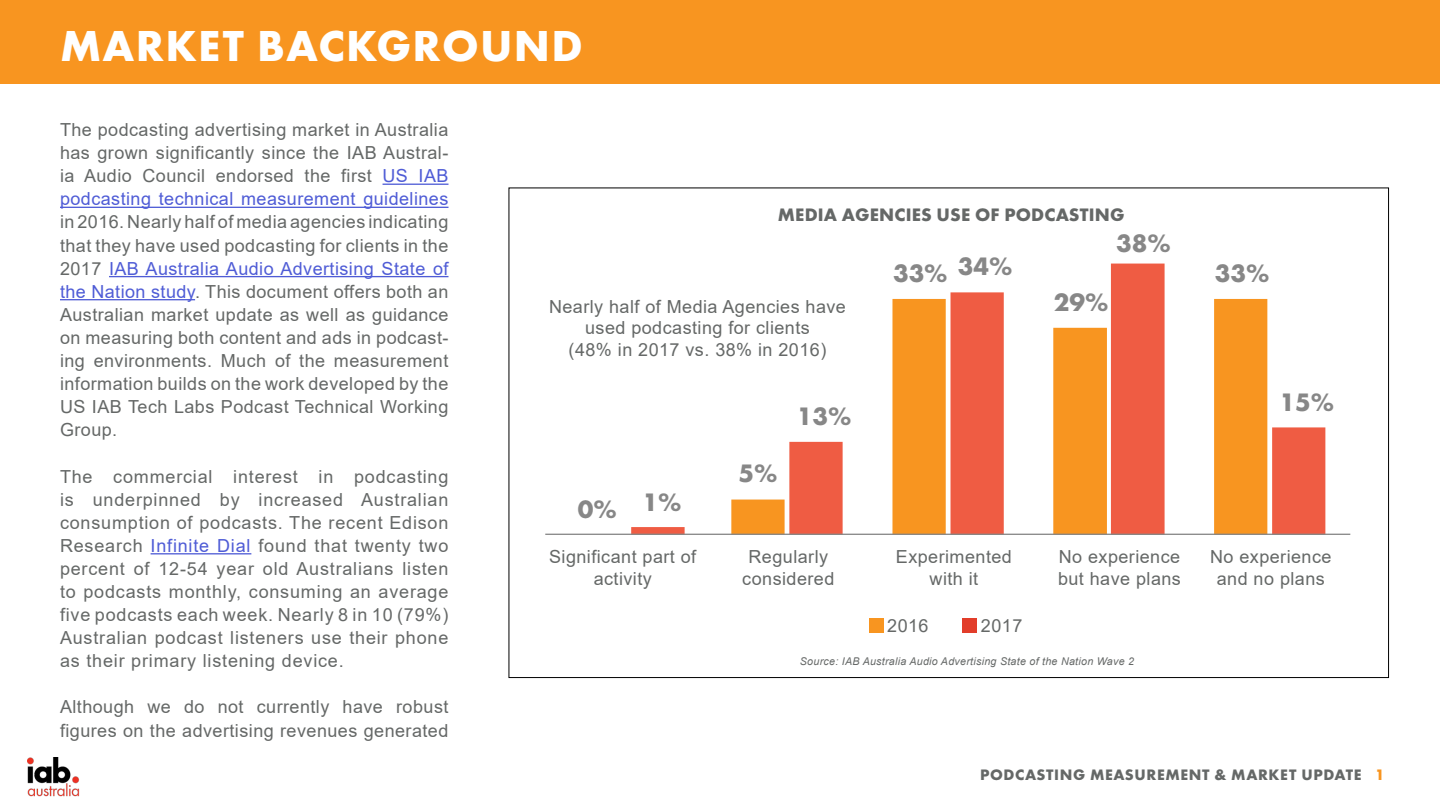
<style>
.page{position:relative;width:1440px;height:810px;background:#fff}
.page>*{position:absolute;margin:0;border:0;box-sizing:border-box;transform-origin:0 0}
.t1{font:700 45px "Futura PT";letter-spacing:.03em;color:#fff}
.t2{font:700 26.25px "Futura PT";color:#878787}
.t3{font:700 18.75px "Futura PT";letter-spacing:.01em;color:#656867}
.t4{font:18px/23.1px "Arial";letter-spacing:.025em;color:#656867;text-align:center}
.t5{font:700 15.75px "Futura PT";letter-spacing:.04em;color:#656867}
.t6{font:italic 10.65px "Arial";letter-spacing:.025em;color:#656867}
.s1{color:#4f5cd6}
.s2{color:#f89520}
</style>
<div class="page">
<img style="left:27px;top:757px;width:52px;height:40px">
<div style="left:0;top:0;width:1440px;height:84px;background:#f89520"></div>
<hr style="left:383px;top:184px;width:66px;height:1px;background:#4f5cd6">
<hr style="left:60px;top:207px;width:388px;height:1px;background:#4f5cd6">
<hr style="left:109px;top:276px;width:339px;height:1px;background:#4f5cd6">
<hr style="left:60px;top:299px;width:135px;height:1px;background:#4f5cd6">
<hr style="left:151px;top:553px;width:100px;height:1px;background:#4f5cd6">
<svg style="left:631px;top:264px;width:694px;height:270px"></svg>
<hr style="left:545px;top:534px;width:805px;height:1px;background:#878787">
<div style="left:870px;top:618px;width:14px;height:15px;background:#f89520"></div>
<div style="left:962px;top:618px;width:15px;height:15px;background:#e23d2a"></div>
<h1 class="t1" style="left:60px;top:17px;width:524px">MARKET BACKGROUND</h1>
<p class="t4" style="left:60px;top:118px;width:390px;text-align:justify">The podcasting advertising market in Australia has grown significantly since the IAB Austral&shy;ia Audio Council endorsed the first <span class="s1">US IAB podcasting technical measurement guidelines</span></p>
<p class="t4" style="left:60px;top:210px;width:390px;text-align:justify">in 2016. Nearly half of media agencies indicating that they have used podcasting for clients in the 2017 <span class="s1">IAB Australia Audio Advertising State of the Nation study</span>. This document offers both an Australian market update as well as guidance on measuring both content and ads in podcast&shy;ing environments. Much of the measurement information builds on the work developed by the US IAB Tech Labs Podcast Technical Working Group.</p>
<p class="t4" style="left:60px;top:465px;width:390px;text-align:justify">The commercial interest in podcasting is underpinned by increased Australian consumption of podcasts. The recent Edison Research <span class="s1">Infinite Dial</span> found that twenty two percent of 12-54 year old Australians listen to podcasts monthly, consuming an average five podcasts each week. Nearly 8 in 10 (79%)<br>Australian podcast listeners use their phone as their primary listening device.</p>
<p class="t4" style="left:60px;top:696px;width:390px;text-align:left">Although we do not currently have robust figures on the advertising revenues generated</p>
<p class="t3" style="left:778px;top:202px;width:348px">MEDIA AGENCIES USE OF PODCASTING</p>
<p class="t4" style="left:549px;top:295px;width:298px;line-height:21.6px">Nearly half of Media Agencies have used podcasting for clients<br>(48% in 2017 vs. 38% in 2016)</p>
<h2 class="t2" style="left:578px;top:492px;width:41px">0%</h2>
<h2 class="t2" style="left:642px;top:485px;width:41px">1%</h2>
<h2 class="t2" style="left:739px;top:456px;width:41px">5%</h2>
<h2 class="t2" style="left:797px;top:399px;width:56px">13%</h2>
<h2 class="t2" style="left:893px;top:257px;width:56px">33%</h2>
<h2 class="t2" style="left:958px;top:250px;width:56px">34%</h2>
<h2 class="t2" style="left:1116px;top:226px;width:56px">38%</h2>
<h2 class="t2" style="left:1054px;top:285px;width:56px">29%</h2>
<h2 class="t2" style="left:1215px;top:257px;width:56px">33%</h2>
<h2 class="t2" style="left:1280px;top:385px;width:56px">15%</h2>
<p class="t4" style="left:549px;top:546px;width:149px;line-height:21.6px">Significant part of activity</p>
<p class="t4" style="left:742px;top:546px;width:94px;line-height:21.6px">Regularly considered</p>
<p class="t4" style="left:896px;top:546px;width:117px;line-height:21.6px">Experimented with it</p>
<p class="t4" style="left:1058px;top:546px;width:124px;line-height:21.6px;text-align:left">No experience but have plans</p>
<p class="t4" style="left:1210px;top:546px;width:123px;line-height:21.6px">No experience and no plans</p>
<p class="t4" style="left:887px;top:614px;width:43px">2016</p>
<p class="t4" style="left:981px;top:614px;width:43px">2017</p>
<p class="t6" style="left:800px;top:654px;width:336px">Source: IAB Australia Audio Advertising State of the Nation Wave 2</p>
<p class="t5" style="left:980px;top:765px;width:406px">PODCASTING MEASUREMENT &amp; MARKET UPDATE <span class="s2">1</span></p>
</div>
